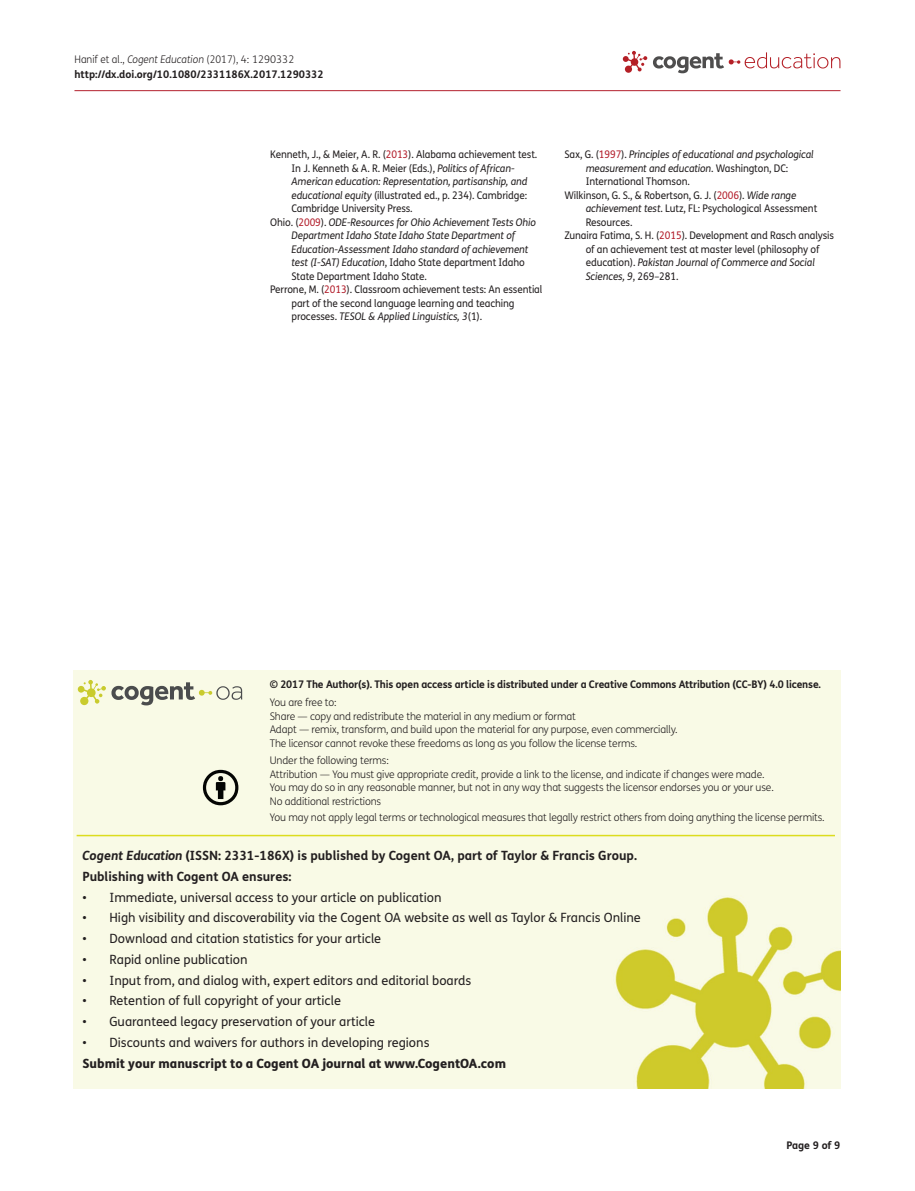
<style>
.page{position:relative;width:915px;height:1191px;background:#fff}
.page>*{position:absolute;margin:0;border:0;box-sizing:border-box;transform-origin:0 0}
.t1{font:12.75px "FS Me Pro";color:#231f20}
.t2{font:700 12.75px/20.7px "FS Me Pro";color:#231f20}
.t3{font:800 12.75px "FS Me Pro";color:#231f20}
.t4{font:10.5px "FS Me Pro";letter-spacing:-.01em;color:#231f20;scale:.95 1}
.t5{font:300 10.5px/13.5px "FS Me Pro";letter-spacing:-.015em;color:#231f20}
.t6{font:italic 10.5px "FS Me Pro";letter-spacing:-.01em;color:#231f20;scale:.95 1}
.t7{font:700 10.5px/15px "FS Me Pro";letter-spacing:-.015em;color:#231f20}
.s1{font-weight:300}
.s2{font-weight:300;font-style:italic}
.s3{color:#b3202d}
.s4{font-style:italic}
.s5{font-style:normal}
.s6{font-style:normal;color:#b3202d}
</style>
<div class="page">
<hr style="left:74px;top:90px;width:766px;height:1px;background:#b3202d">
<svg style="left:622px;top:51px;width:218px;height:22px"></svg>
<div style="left:74px;top:671px;width:766px;height:417px;background:#f9fae6"></div>
<svg style="left:78px;top:680px;width:164px;height:25px;background:#d2d3ba"></svg>
<svg style="left:203px;top:770px;width:35px;height:35px"></svg>
<hr style="left:77px;top:835px;width:757px;height:1px;background:#dcdc1e">
<p class="t7" style="left:74px;top:51px;width:251px"><span class="s1">Hanif et al.,</span> <span class="s2">Cogent Education</span> <span class="s1">(2017), 4: 1290332 </span>http://dx.doi.org/10.1080/2331186X.2017.1290332</p>
<p class="t4" style="left:270px;top:147px;width:282px">Kenneth, J., &amp; Meier, A. R. (<span class="s3">2013</span>). Alabama achievement test.</p>
<p class="t4" style="left:291px;top:161px;width:236px">In J. Kenneth &amp; A. R. Meier (Eds.), <span class="s4">Politics of African-</span></p>
<p class="t6" style="left:291px;top:174px;width:250px">American education: Representation, partisanship, and</p>
<p class="t4" style="left:291px;top:188px;width:249px"><span class="s4">educational equity</span> (illustrated ed., p. 234). Cambridge:</p>
<p class="t4" style="left:291px;top:201px;width:129px">Cambridge University Press.</p>
<p class="t6" style="left:270px;top:215px;width:281px"><span class="s5">Ohio. (</span><span class="s6">2009</span><span class="s5">).</span> ODE-Resources for Ohio Achievement Tests Ohio</p>
<p class="t6" style="left:291px;top:228px;width:237px">Department Idaho State Idaho State Department of</p>
<p class="t6" style="left:291px;top:242px;width:251px">Education-Assessment Idaho standard of achievement</p>
<p class="t4" style="left:291px;top:255px;width:247px"><span class="s4">test (I-SAT) Education</span>, Idaho State department Idaho</p>
<p class="t4" style="left:291px;top:269px;width:144px">State Department Idaho State.</p>
<p class="t4" style="left:270px;top:282px;width:288px">Perrone, M. (<span class="s3">2013</span>). Classroom achievement tests: An essential</p>
<p class="t4" style="left:291px;top:296px;width:236px">part of the second language learning and teaching</p>
<p class="t6" style="left:291px;top:309px;width:202px"><span class="s5">processes.</span> TESOL &amp; Applied Linguistics, 3<span class="s5">(1).</span></p>
<p class="t6" style="left:564px;top:147px;width:264px"><span class="s5">Sax, G. (</span><span class="s6">1997</span><span class="s5">).</span> Principles of educational and psychological</p>
<p class="t6" style="left:585px;top:161px;width:215px">measurement and education<span class="s5">. Washington, DC:</span></p>
<p class="t4" style="left:585px;top:174px;width:111px">International Thomson.</p>
<p class="t4" style="left:564px;top:188px;width:245px">Wilkinson, G. S., &amp; Robertson, G. J. (<span class="s3">2006</span>). <span class="s4">Wide range</span></p>
<p class="t4" style="left:585px;top:201px;width:245px"><span class="s4">achievement test</span>. Lutz, FL: Psychological Assessment</p>
<p class="t4" style="left:585px;top:215px;width:51px">Resources.</p>
<p class="t4" style="left:564px;top:228px;width:285px">Zunaira Fatima, S. H. (<span class="s3">2015</span>). Development and Rasch analysis</p>
<p class="t4" style="left:585px;top:242px;width:247px">of an achievement test at master level (philosophy of</p>
<p class="t6" style="left:585px;top:255px;width:243px"><span class="s5">education).</span> Pakistan Journal of Commerce and Social</p>
<p class="t6" style="left:585px;top:269px;width:99px">Sciences, 9<span class="s5">, 269–281.</span></p>
<p class="t7" style="left:270px;top:676px;width:552px">© 2017 The Author(s). This open access article is distributed under a Creative Commons Attribution (CC-BY) 4.0 license.</p>
<p class="t5" style="left:270px;top:695px;width:409px">You are free to:<br>Share — copy and redistribute the material in any medium or format<br>Adapt — remix, transform, and build upon the material for any purpose, even commercially.<br>The licensor cannot revoke these freedoms as long as you follow the license terms.</p>
<p class="t5" style="left:270px;top:753px;width:505px">Under the following terms:<br>Attribution — You must give appropriate credit, provide a link to the license, and indicate if changes were made.<br>You may do so in any reasonable manner, but not in any way that suggests the licensor endorses you or your use.<br>No additional restrictions</p>
<p class="t5" style="left:270px;top:810px;width:556px">You may not apply legal terms or technological measures that legally restrict others from doing anything the license permits.</p>
<p class="t2" style="left:82px;top:844px;width:556px"><span class="s4">Cogent Education</span> (ISSN: 2331-186X) is published by Cogent OA, part of Taylor &amp; Francis Group.<br>Publishing with Cogent OA ensures:</p>
<p class="t1" style="left:82px;top:888px;width:360px">• Immediate, universal access to your article on publication</p>
<p class="t1" style="left:82px;top:909px;width:559px">• High visibility and discoverability via the Cogent OA website as well as Taylor &amp; Francis Online</p>
<p class="t1" style="left:82px;top:930px;width:300px">• Download and citation statistics for your article</p>
<p class="t1" style="left:82px;top:950px;width:166px">• Rapid online publication</p>
<p class="t1" style="left:82px;top:971px;width:390px">• Input from, and dialog with, expert editors and editorial boards</p>
<p class="t1" style="left:82px;top:992px;width:260px">• Retention of full copyright of your article</p>
<p class="t1" style="left:82px;top:1013px;width:294px">• Guaranteed legacy preservation of your article</p>
<p class="t1" style="left:82px;top:1033px;width:348px">• Discounts and waivers for authors in developing regions</p>
<p class="t3" style="left:82px;top:1053px;width:425px">Submit your manuscript to a Cogent OA journal at www.CogentOA.com</p>
<p class="t7" style="left:786px;top:1137px;width:56px">Page 9 of 9</p>
</div>
